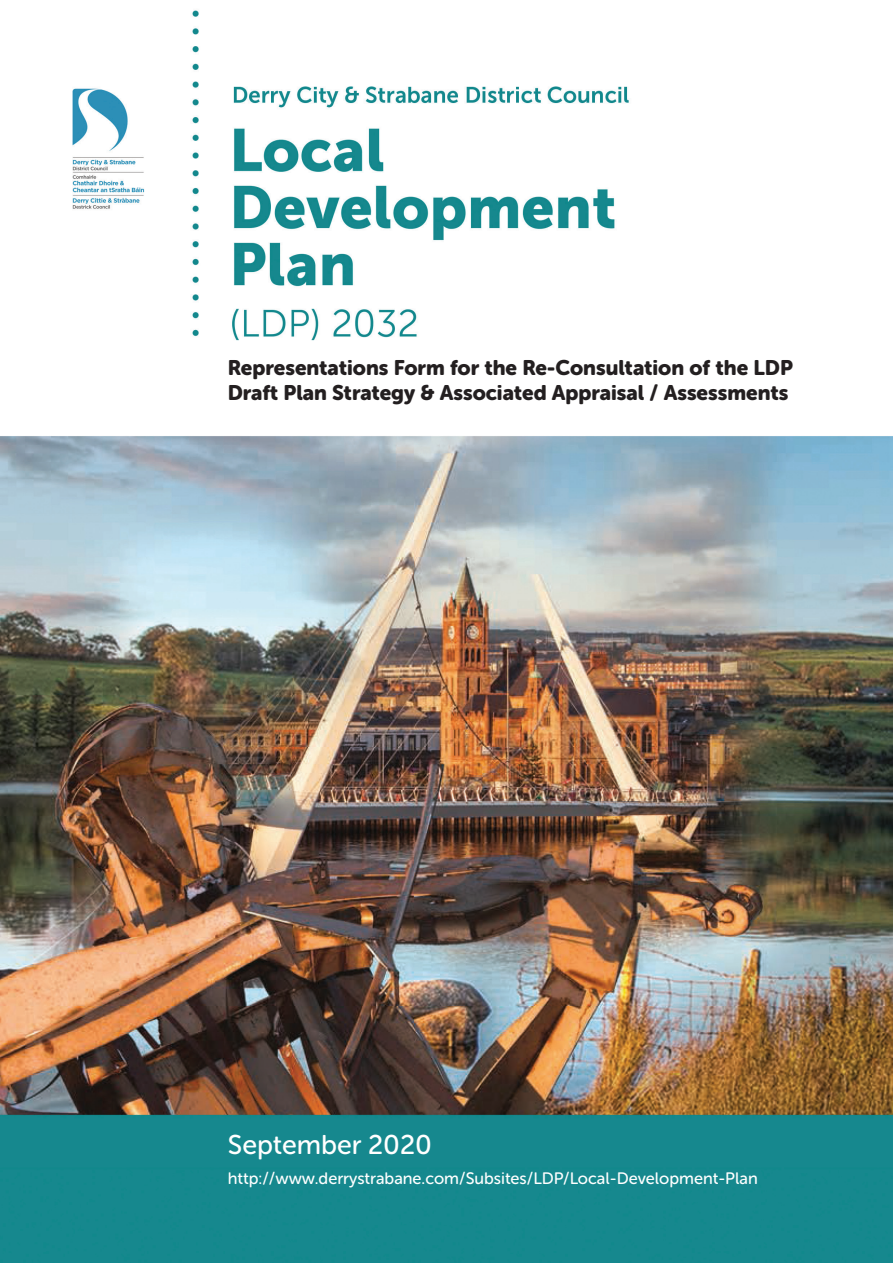
<style>
.page{position:relative;width:893px;height:1263px;background:#fff}
.page>*{position:absolute;margin:0;border:0;box-sizing:border-box;transform-origin:0 0}
.t1{font:27px "Museo Sans Rounded 500";color:#fff}
.t2{font:21px "Museo Sans Rounded 900";color:#231f20}
.t3{font:16.5px "Museo Sans Rounded 500";color:#fff}
</style>
<div class="page">
<img style="left:0;top:10px;width:892px;height:1253px">
<p class="t2" style="left:228px;top:356px;width:567px">Representations Form for the Re-Consultation of the LDP</p>
<p class="t2" style="left:228px;top:381px;width:562px">Draft Plan Strategy &amp; Associated Appraisal / Assessments</p>
<p class="t1" style="left:228px;top:1130px;width:206px">September 2020</p>
<p class="t3" style="left:228px;top:1169px;width:531px">http://www.derrystrabane.com/Subsites/LDP/Local-Development-Plan</p>
</div>
